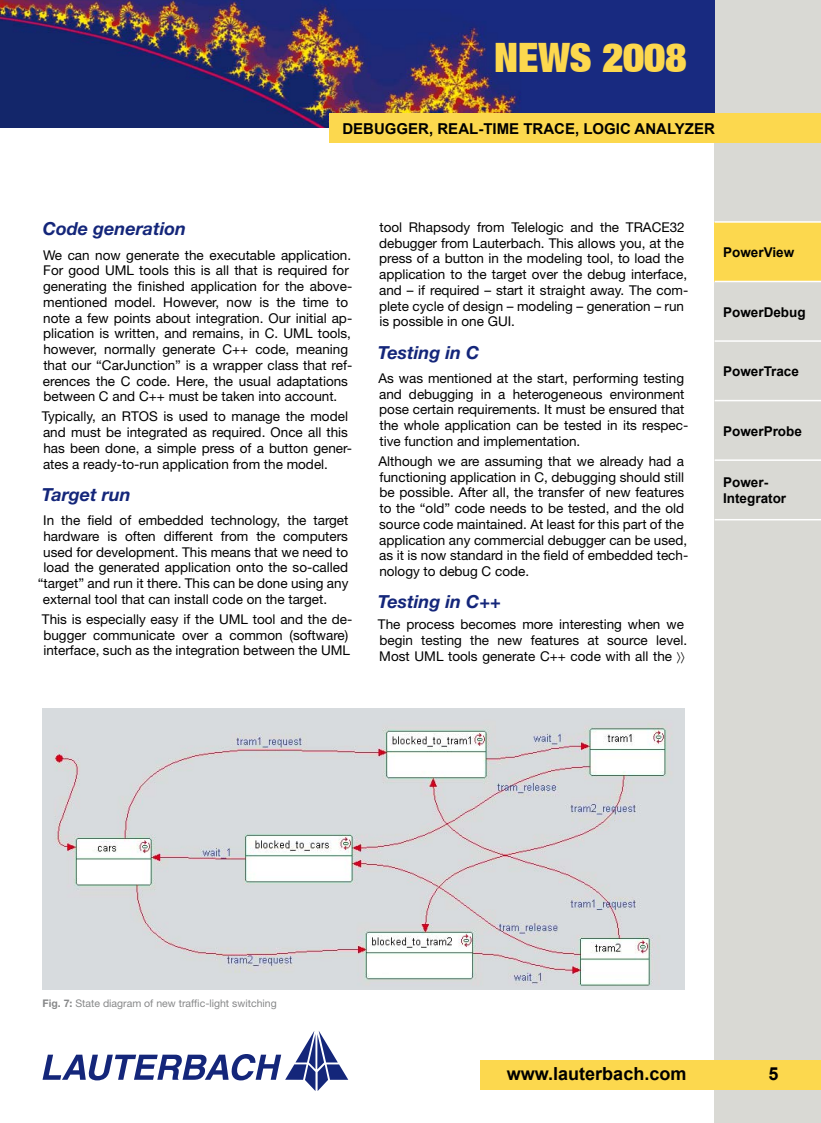
<style>
.page{position:relative;width:821px;height:1123px;background:#fff}
.page>*{position:absolute;margin:0;border:0;box-sizing:border-box;transform-origin:0 0}
.t1{font:900 expanded 40.5px "Helvetica Neue LT";color:#fcd84e}
.t2{font:italic 700 18px "Helvetica Neue LT";color:#14267a}
.t3{font:700 18px "Arial";color:#000}
.t4{font:700 15px "Arial";color:#000}
.t5{font:13.5px/15.8px "Helvetica Neue LT";color:#000}
.t6{font:700 13.5px/16.2px "Arial";color:#000}
.t7{font:10.5px "Helvetica Neue LT";color:#878889}
.s1{font-weight:700}
</style>
<div class="page">
<div style="left:714px;top:0;width:107px;height:1123px;background:#d9d9d4"></div>
<svg style="left:43px;top:1031px;width:305px;height:60px"></svg>
<div style="left:480px;top:1060px;width:341px;height:30px;background:#fcd84e"></div>
<img style="left:0;top:0;width:714px;height:128px">
<div style="left:330px;top:113px;width:491px;height:29px;background:#fcd84e"></div>
<div style="left:714px;top:222px;width:107px;height:59px;background:#fcd84e"></div>
<hr style="left:714px;top:340px;width:107px;height:2px;background:#fff">
<hr style="left:714px;top:400px;width:107px;height:1px;background:#fff">
<hr style="left:714px;top:459px;width:107px;height:2px;background:#fff">
<hr style="left:714px;top:519px;width:107px;height:1px;background:#fff">
<hr style="left:714px;top:221px;width:107px;height:2px;background:#fff">
<hr style="left:714px;top:281px;width:107px;height:1px;background:#fff">
<img style="left:43px;top:708px;width:641px;height:281px">
<h1 class="t1" style="left:494px;top:32px;width:194px">NEWS 2008</h1>
<p class="t4" style="left:342px;top:120px;width:374px">DEBUGGER, REAL-TIME TRACE, LOGIC ANALYZER</p>
<h2 class="t2" style="left:43px;top:222px;width:145px">Code generation</h2>
<p class="t5" style="left:43px;top:248px;width:311px">We can now generate the executable application.<br>For good UML tools this is all that is required for generating the finished application for the above&shy;mentioned model. However, now is the time to note a few points about integration. Our initial ap&shy;plication is written, and remains, in C. UML tools, however, normally generate C++ code, meaning that our “CarJunction” is a wrapper class that ref&shy;erences the C code. Here, the usual adaptations between C and C++ must be taken into account.</p>
<p class="t5" style="left:42px;top:410px;width:312px">Typically, an RTOS is used to manage the model and must be integrated as required. Once all this has been done, a simple press of a button gener&shy;ates a ready-to-run application from the model.</p>
<h2 class="t2" style="left:42px;top:488px;width:90px">Target run</h2>
<p class="t5" style="left:43px;top:514px;width:307px">In the field of embedded technology, the target</p>
<p class="t5" style="left:43px;top:529px;width:306px">hardware is often different from the computers</p>
<p class="t5" style="left:43px;top:545px;width:306px">used for development. This means that we need to</p>
<p class="t5" style="left:44px;top:561px;width:306px">load the generated application onto the so-called</p>
<p class="t5" style="left:38px;top:577px;width:312px">“target” and run it there. This can be done using any</p>
<p class="t5" style="left:43px;top:592px;width:286px">external tool that can install code on the target.</p>
<p class="t5" style="left:42px;top:612px;width:312px">This is especially easy if the UML tool and the de&shy;bugger communicate over a common (software) interface, such as the integration between the UML</p>
<p class="t5" style="left:379px;top:220px;width:311px">tool Rhapsody from Telelogic and the TRACE32 debugger from Lauterbach. This allows you, at the press of a button in the modeling tool, to load the application to the target over the debug interface, and – if required – start it straight away. The com&shy;plete cycle of design – modeling – generation – run is possible in one GUI.</p>
<h2 class="t2" style="left:378px;top:346px;width:103px">Testing in C</h2>
<p class="t5" style="left:378px;top:371px;width:311px">As was mentioned at the start, performing testing and debugging in a heterogeneous environment pose certain requirements. It must be ensured that the whole application can be tested in its respec&shy;tive function and implementation.</p>
<p class="t5" style="left:378px;top:454px;width:311px">Although we are assuming that we already had a functioning application in C, debugging should still be possible. After all, the transfer of new features to the “old” code needs to be tested, and the old source code maintained. At least for this part of the application any commercial debugger can be used, as it is now standard in the field of embedded tech&shy;nology to debug C code.</p>
<h2 class="t2" style="left:378px;top:595px;width:125px">Testing in C++</h2>
<p class="t5" style="left:378px;top:617px;width:311px">The process becomes more interesting when we begin testing the new features at source level.<br>Most UML tools generate C++ code with all the 〉〉</p>
<p class="t6" style="left:723px;top:244px;width:73px">PowerView</p>
<p class="t6" style="left:723px;top:304px;width:84px">PowerDebug</p>
<p class="t6" style="left:723px;top:363px;width:77px">PowerTrace</p>
<p class="t6" style="left:723px;top:423px;width:80px">PowerProbe</p>
<p class="t6" style="left:723px;top:474px;width:65px">Power-<br>Integrator</p>
<p class="t7" style="left:43px;top:999px;width:236px"><span class="s1">Fig. 7:</span> State diagram of new traffic-light switching</p>
<h2 class="t3" style="left:507px;top:1064px;width:181px">www.lauterbach.com</h2>
<h2 class="t3" style="left:768px;top:1063px;width:12px">5</h2>
</div>
